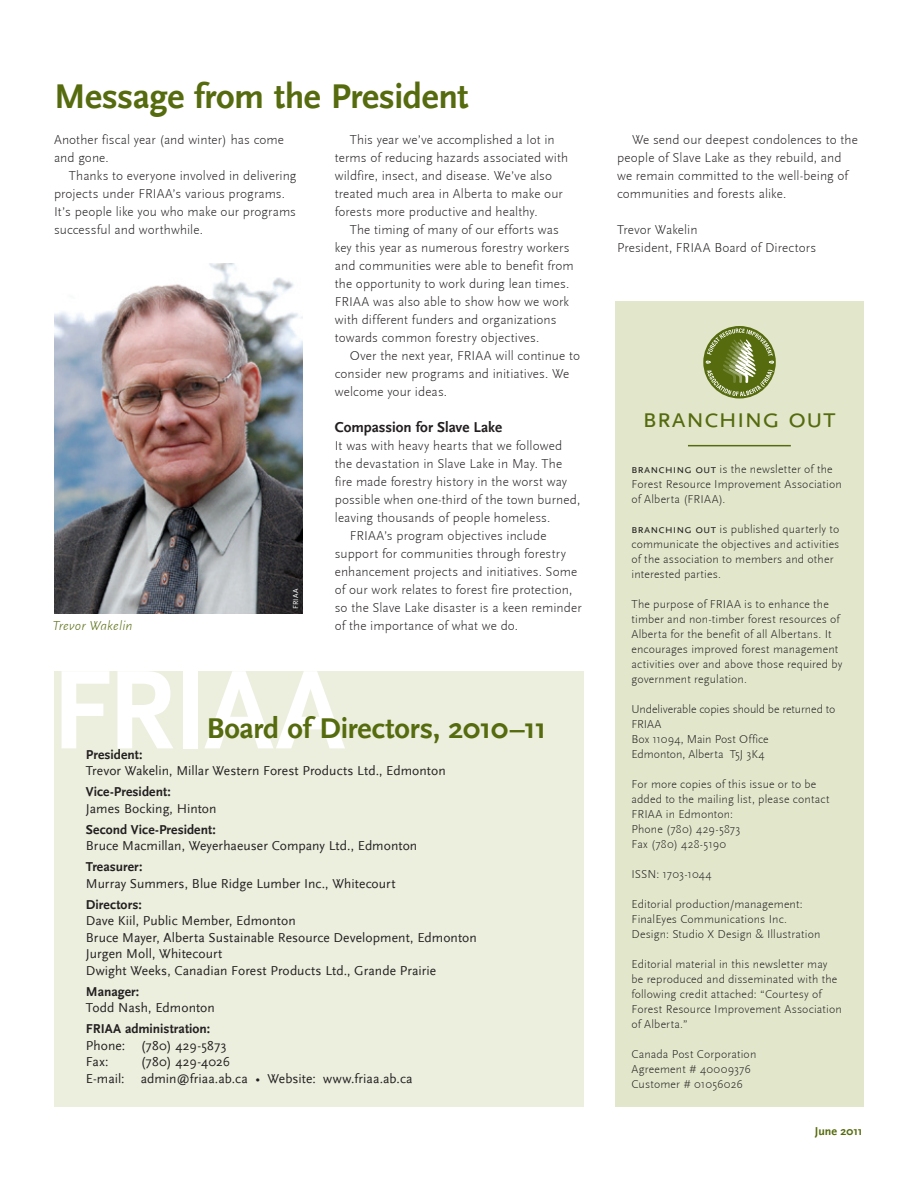
<style>
.page{position:relative;width:918px;height:1188px;background:#fff}
.page>*{position:absolute;margin:0;border:0;box-sizing:border-box;transform-origin:0 0}
.med_heads{font:700 117px "Scala Sans";letter-spacing:-.025em;color:#fff}
.med_heads-2{font:700 36px "Scala Sans";letter-spacing:-.01em;color:#556b0e}
.med_heads-3{font:700 30px "Scala Sans";letter-spacing:-.01em;color:#556b0e}
.t1{font:28.2px "Scala Sans Caps";letter-spacing:-.015em;color:#556b0e}
.t2{font:700 15px "Scala Sans";letter-spacing:-.005em;color:#231f20}
.t3{font:300 13.5px/18px "Scala Sans";letter-spacing:.005em;color:#231f20}
.t4{font:13.5px "Scala Sans";letter-spacing:.005em;color:#231f20}
.t5{font:700 13.5px "Scala Sans";letter-spacing:.005em;color:#231f20}
.captions{font:italic 300 13.5px "Scala Sans";letter-spacing:.005em;color:#556b0e}
.t6{font:300 12px/15px "Scala Sans";letter-spacing:.01em;color:#231f20}
.t7{font:300 12px "Scala Sans";letter-spacing:-.01em;color:#231f20}
.t8{font:700 12px "Scala Sans";color:#556b0e}
.captions-2{font:7.5px "Scala Sans";letter-spacing:.02em;color:#fff}
.s1{font-family:"Scala Sans Caps";font-weight:400}
</style>
<div class="page">
<div style="left:616px;top:301px;width:248px;height:806px;background:#e2e7cc"></div>
<div style="left:54px;top:671px;width:529px;height:436px;background:#ecefde"></div>
<svg style="left:703px;top:326px;width:73px;height:73px"></svg>
<svg style="left:706px;top:328px;width:68px;height:68px"></svg>
<hr style="left:688px;top:445px;width:103px;height:1px;background:#556b0e">
<img style="left:54px;top:263px;width:249px;height:351px">
<p class="med_heads-2" style="left:54px;top:77px;width:416px">Message from the President</p>
<p class="t3" style="left:54px;top:131px;width:232px">Another fiscal year (and winter) has come and gone.</p>
<p class="t3" style="left:54px;top:167px;width:244px;text-indent:15px">Thanks to everyone involved in delivering projects under FRIAA’s various programs.<br>It’s people like you who make our programs successful and worthwhile.</p>
<p class="captions" style="left:52px;top:618px;width:82px">Trevor Wakelin</p>
<p class="captions-2" style="left:292px;top:609px;width:22px;rotate:-90deg">FRIAA</p>
<p class="t3" style="left:335px;top:131px;width:235px;text-indent:15px">This year we’ve accomplished a lot in terms of reducing hazards associated with wildfire, insect, and disease. We’ve also treated much area in Alberta to make our forests more productive and healthy.</p>
<p class="t3" style="left:335px;top:221px;width:241px;text-indent:15px">The timing of many of our efforts was key this year as numerous forestry workers and communities were able to benefit from the opportunity to work during lean times.<br>FRIAA was also able to show how we work with different funders and organizations towards common forestry objectives.</p>
<p class="t3" style="left:335px;top:347px;width:247px;text-indent:15px">Over the next year, FRIAA will continue to consider new programs and initiatives. We welcome your ideas.</p>
<p class="t2" style="left:335px;top:419px;width:169px">Compassion for Slave Lake</p>
<p class="t3" style="left:335px;top:437px;width:247px">It was with heavy hearts that we followed the devastation in Slave Lake in May. The fire made forestry history in the worst way possible when one-third of the town burned, leaving thousands of people homeless.</p>
<p class="t3" style="left:335px;top:527px;width:248px;text-indent:15px">FRIAA’s program objectives include support for communities through forestry enhancement projects and initiatives. Some of our work relates to forest fire protection, so the Slave Lake disaster is a keen reminder of the importance of what we do.</p>
<p class="med_heads" style="left:51px;top:647px;width:296px">FRIAA</p>
<p class="t5" style="left:86px;top:747px;width:58px">President:</p>
<p class="t4" style="left:86px;top:763px;width:361px">Trevor Wakelin, Millar Western Forest Products Ltd., Edmonton</p>
<p class="t5" style="left:86px;top:784px;width:86px">Vice-President:</p>
<p class="t4" style="left:86px;top:801px;width:132px">James Bocking, Hinton</p>
<p class="t5" style="left:86px;top:822px;width:132px">Second Vice-President:</p>
<p class="t4" style="left:86px;top:838px;width:333px">Bruce Macmillan, Weyerhaeuser Company Ltd., Edmonton</p>
<p class="t5" style="left:86px;top:859px;width:58px">Treasurer:</p>
<p class="t4" style="left:86px;top:876px;width:311px">Murray Summers, Blue Ridge Lumber Inc., Whitecourt</p>
<p class="t5" style="left:86px;top:897px;width:57px">Directors:</p>
<p class="t4" style="left:86px;top:913px;width:211px">Dave Kiil, Public Member, Edmonton</p>
<p class="t4" style="left:86px;top:930px;width:393px">Bruce Mayer, Alberta Sustainable Resource Development, Edmonton</p>
<p class="t4" style="left:86px;top:946px;width:138px">Jurgen Moll, Whitecourt</p>
<p class="t4" style="left:86px;top:963px;width:352px">Dwight Weeks, Canadian Forest Products Ltd., Grande Prairie</p>
<p class="t5" style="left:86px;top:984px;width:55px">Manager:</p>
<p class="t4" style="left:86px;top:1000px;width:131px">Todd Nash, Edmonton</p>
<p class="t5" style="left:86px;top:1021px;width:126px">FRIAA administration:</p>
<p class="t4" style="left:86px;top:1038px;width:142px">Phone: (780) 429-5873</p>
<p class="t4" style="left:86px;top:1054px;width:24px">Fax:</p>
<p class="t4" style="left:141px;top:1054px;width:91px">(780) 429-4026</p>
<p class="t4" style="left:86px;top:1071px;width:328px">E-mail: admin@friaa.ab.ca • Website: www.friaa.ab.ca</p>
<p class="med_heads-3" style="left:207px;top:712px;width:341px">Board of Directors, 2010–11</p>
<p class="t3" style="left:617px;top:131px;width:242px;text-indent:15px">We send our deepest condolences to the people of Slave Lake as they rebuild, and we remain committed to the well-being of communities and forests alike.</p>
<p class="t3" style="left:617px;top:221px;width:82px">Trevor Wakelin</p>
<p class="t3" style="left:617px;top:239px;width:201px">President, FRIAA Board of Directors</p>
<p class="t1" style="left:643px;top:402px;width:195px">branching out</p>
<p class="t6" style="left:632px;top:462px;width:212px"><span class="s1">branching out</span> is the newsletter of the<br>Forest Resource Improvement Association of Alberta (FRIAA).</p>
<p class="t6" style="left:632px;top:522px;width:210px"><span class="s1">branching out</span> is published quarterly to communicate the objectives and activities of the association to members and other interested parties.</p>
<p class="t6" style="left:632px;top:597px;width:212px">The purpose of FRIAA is to enhance the timber and non-timber forest resources of Alberta for the benefit of all Albertans. It encourages improved forest management activities over and above those required by government regulation.</p>
<p class="t7" style="left:632px;top:703px;width:205px">Undeliverable copies should be returned to</p>
<p class="t6" style="left:632px;top:717px;width:32px">FRIAA</p>
<p class="t6" style="left:632px;top:732px;width:139px">Box 11094, Main Post Office</p>
<p class="t6" style="left:632px;top:747px;width:135px">Edmonton, Alberta T5J 3K4</p>
<p class="t6" style="left:632px;top:777px;width:200px">For more copies of this issue or to be added to the mailing list, please contact<br>FRIAA in Edmonton:</p>
<p class="t6" style="left:632px;top:822px;width:111px">Phone (780) 429-5873</p>
<p class="t6" style="left:632px;top:837px;width:96px">Fax (780) 428-5190</p>
<p class="t6" style="left:632px;top:867px;width:82px">ISSN: 1703-1044</p>
<p class="t6" style="left:632px;top:897px;width:173px">Editorial production/management:<br>FinalEyes Communications Inc.</p>
<p class="t6" style="left:632px;top:927px;width:191px">Design: Studio X Design &amp; Illustration</p>
<p class="t6" style="left:632px;top:957px;width:212px">Editorial material in this newsletter may be reproduced and disseminated with the following credit attached: “Courtesy of Forest Resource Improvement Association of Alberta.”</p>
<p class="t6" style="left:632px;top:1047px;width:126px">Canada Post Corporation</p>
<p class="t6" style="left:632px;top:1062px;width:121px">Agreement # 40009376</p>
<p class="t6" style="left:632px;top:1077px;width:113px">Customer # 01056026</p>
<p class="t8" style="left:815px;top:1125px;width:49px">June 2011</p>
</div>
